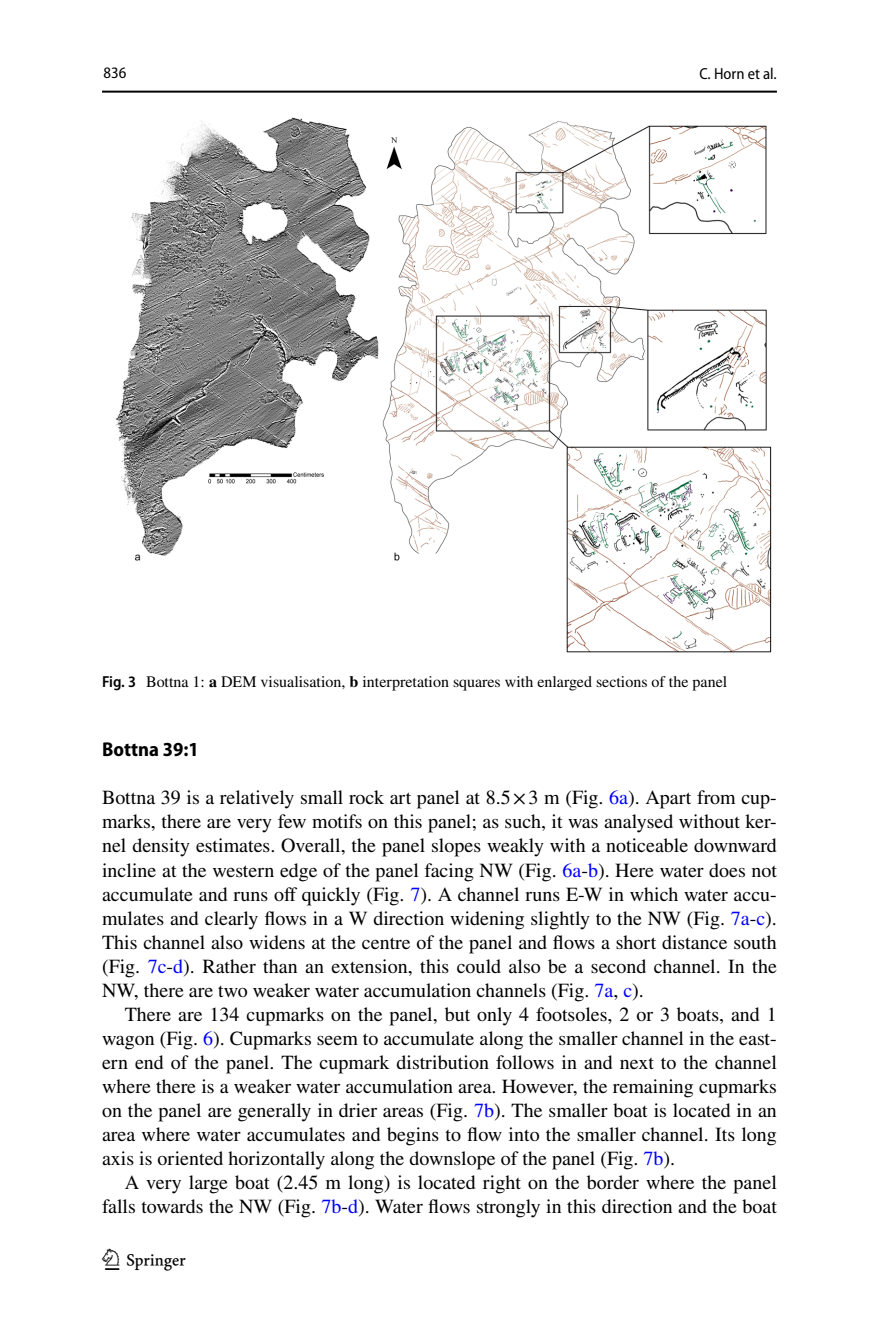
<style>
.page{position:relative;width:879px;height:1333px;background:#fff}
.page>*{position:absolute;margin:0;border:0;box-sizing:border-box;transform-origin:0 0}
.t1{font:30px "Springnew Regular 3";color:#000}
.t2{font:20px/24px "STIX";color:#000;text-align:justify}
.t3{font:700 semi-condensed 20px "Myriad Pro";color:#000}
.t4{font:16px "STIX";color:#000}
.t5{font:semi-condensed 16px "Myriad Pro";color:#000}
.s1{font-family:"Myriad Pro";font-weight:600;font-stretch:semi-condensed}
.s2{font-weight:700}
.s3{color:#00f}
</style>
<div class="page">
<hr style="left:102px;top:91px;width:675px;height:2px;background:#000">
<img style="left:115px;top:117px;width:656px;height:535px">
<p class="t5" style="left:103px;top:64px;width:24px">836</p>
<p class="t5" style="left:699px;top:65px;width:79px">C. Horn et al.</p>
<p class="t4" style="left:102px;top:670px;width:627px"><span class="s1">Fig. 3</span> Bottna 1: <span class="s2">a</span> DEM visualisation, <span class="s2">b</span> interpretation squares with enlarged sections of the panel</p>
<p class="t3" style="left:102px;top:738px;width:98px">Bottna 39:1</p>
<p class="t2" style="left:102px;top:787px;width:676px">Bottna 39 is a relatively small rock art panel at 8.5×3 m (Fig. <span class="s3">6a</span>). Apart from cup&shy;marks, there are very few motifs on this panel; as such, it was analysed without ker&shy;nel density estimates. Overall, the panel slopes weakly with a noticeable downward incline at the western edge of the panel facing NW (Fig. <span class="s3">6a</span>-<span class="s3">b</span>). Here water does not accumulate and runs off quickly (Fig. <span class="s3">7</span>). A channel runs E-W in which water accu&shy;mulates and clearly flows in a W direction widening slightly to the NW (Fig. <span class="s3">7a</span>-<span class="s3">c</span>).<br>This channel also widens at the centre of the panel and flows a short distance south (Fig. <span class="s3">7c</span>-<span class="s3">d</span>). Rather than an extension, this could also be a second channel. In the NW, there are two weaker water accumulation channels (Fig. <span class="s3">7a</span>, <span class="s3">c</span>).</p>
<p class="t2" style="left:102px;top:1003px;width:676px;text-indent:23px">There are 134 cupmarks on the panel, but only 4 footsoles, 2 or 3 boats, and 1 wagon (Fig. <span class="s3">6</span>). Cupmarks seem to accumulate along the smaller channel in the east&shy;ern end of the panel. The cupmark distribution follows in and next to the channel where there is a weaker water accumulation area. However, the remaining cupmarks on the panel are generally in drier areas (Fig. <span class="s3">7b</span>). The smaller boat is located in an area where water accumulates and begins to flow into the smaller channel. Its long axis is oriented horizontally along the downslope of the panel (Fig. <span class="s3">7b</span>).</p>
<p class="t2" style="left:102px;top:1171px;width:676px;text-align:right">A very large boat (2.45 m long) is located right on the border where the panel falls towards the NW (Fig. <span class="s3">7b</span>-<span class="s3">d</span>). Water flows strongly in this direction and the boat</p>
<h1 class="t1" style="left:105px;top:1248px;width:83px">1 3</h1>
</div>
